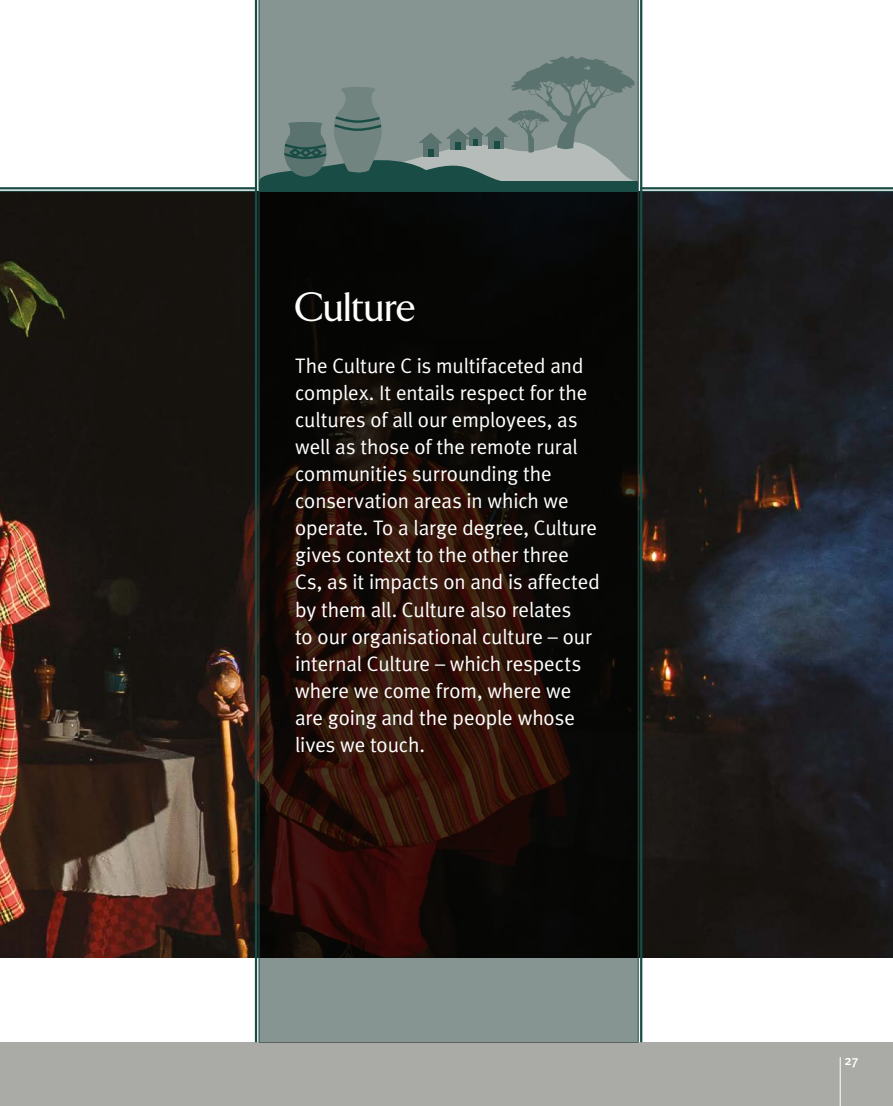
<style>
.page{position:relative;width:893px;height:1106px;background:#fff}
.page>*{position:absolute;margin:0;border:0;box-sizing:border-box;transform-origin:0 0}
.t1{font:500 42px "Arrow";letter-spacing:-.015em;color:#fff}
.t2{font:21px/27px "Meta Plus Normal";letter-spacing:-.005em;color:#fff}
.t3{font:500 13.5px "Meta Plus";color:#fff}
</style>
<div class="page">
<div style="left:0;top:1042px;width:893px;height:64px;background:#aaaaa6"></div>
<hr style="left:840px;top:1057px;width:1px;height:49px;background:#fff">
<img style="left:0;top:192px;width:893px;height:765px">
<div style="left:259px;top:0;width:379px;height:1042px;background:#869591"></div>
<svg style="left:260px;top:192px;width:378px;height:765px;background:#160b06"></svg>
<hr style="left:640px;top:187px;width:253px;height:2px;background:#184c45">
<hr style="left:640px;top:191px;width:253px;height:1px;background:#184c45">
<hr style="left:0;top:187px;width:256px;height:2px;background:#184c45">
<hr style="left:0;top:191px;width:256px;height:1px;background:#184c45">
<svg style="left:260px;top:56px;width:378px;height:136px"></svg>
<hr style="left:255px;top:0;width:2px;height:1042px;background:#184c45">
<hr style="left:259px;top:0;width:1px;height:1042px;background:#184c45">
<hr style="left:640px;top:0;width:2px;height:1042px;background:#184c45">
<hr style="left:638px;top:0;width:1px;height:1042px;background:#184c45">
<h1 class="t1" style="left:295px;top:285px;width:122px">Culture</h1>
<p class="t2" style="left:295px;top:352px;width:306px">The Culture C is multifaceted and complex. It entails respect for the cultures of all our employees, as well as those of the remote rural communities surrounding the conservation areas in which we operate. To a large degree, Culture gives context to the other three<br>Cs, as it impacts on and is affected by them all. Culture also relates<br>to our organisational culture – our internal Culture – which respects where we come from, where we are going and the people whose lives we touch.</p>
<p class="t3" style="left:844px;top:1052px;width:15px">27</p>
</div>
